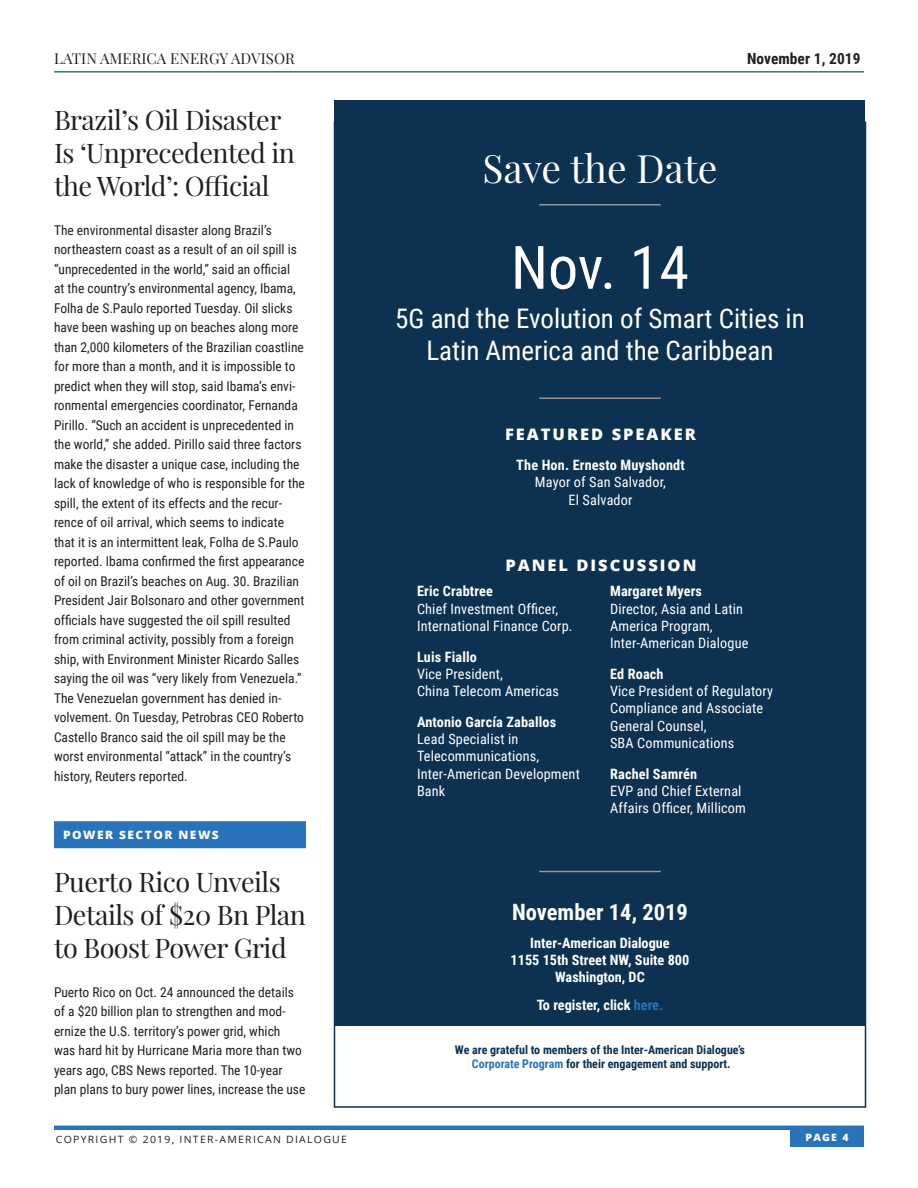
<style>
.page{position:relative;width:918px;height:1188px;background:#fff}
.page>*{position:absolute;margin:0;border:0;box-sizing:border-box;transform-origin:0 0}
.Subscriber_Notice{font:60px "Roboto Condensed";color:#fff}
.Subscriber_Notice_He{font:39px "Playfair Display";color:#fff}
.Subhead_18pt{font:27px/33px "Playfair Display";letter-spacing:-.02em;color:#231f20}
.Subscriber_Notice-2{font:27px/32.4px "Roboto Condensed";color:#fff;text-align:center}
.Subscriber_Notice-3{font:700 22.5px "Roboto Condensed";color:#fff}
.Subscriber_Notice-4{font:800 15.9px "Open Sans";letter-spacing:.12em;color:#fff;scale:1.04 1}
.t1{font:700 15.3px "Roboto Condensed";letter-spacing:.005em;color:#231f20}
.t2{font:15px "Playfair Display";letter-spacing:.005em;color:#231f20}
.Board_Memeber_Text{font:14.25px/17.2px "Roboto Condensed";letter-spacing:.01em;color:#fff}
.Subscriber_Notice-5{font:14.25px/17.2px "Roboto Condensed";letter-spacing:.01em;color:#fff;text-align:center}
.Board_Memeber_Text-2{font:700 14.25px/17.2px "Roboto Condensed";color:#fff;text-align:center}
.Main_Body_Text{font:13.5px/19.5px "Roboto Condensed";color:#231f20}
.Subscriber_Notice-6{font:700 12px/14.4px "Roboto Condensed";color:#0c3151;text-align:center}
.Sections_-_with_Ener{font:800 11.55px "Open Sans";letter-spacing:.12em;color:#fff;scale:1.04 1}
.t3{font:10.05px "Open Sans";letter-spacing:.12em;color:#231f20;scale:1.04 1}
.t4{font:800 10.05px "Open Sans";color:#fff;scale:1.04 1}
.s1{font-weight:700}
.s2{color:#2873ba}
</style>
<div class="page">
<hr style="left:54px;top:1126px;width:810px;height:4px;background:#2873ba">
<div style="left:790px;top:1129px;width:74px;height:18px;background:#2873ba"></div>
<hr style="left:54px;top:71px;width:810px;height:2px;background:#2873ba">
<div style="left:54px;top:821px;width:252px;height:27px;background:#2873ba"></div>
<div style="left:334px;top:100px;width:532px;height:925px;background:#0c3151"></div>
<hr style="left:539px;top:204px;width:122px;height:2px;background:#939598">
<hr style="left:539px;top:398px;width:122px;height:1px;background:#939598">
<hr style="left:539px;top:871px;width:122px;height:1px;background:#939598">
<p class="t2" style="left:54px;top:49px;width:242px">LATIN AMERICA ENERGY ADVISOR</p>
<p class="t1" style="left:747px;top:47px;width:115px">November 1, 2019</p>
<p class="Subhead_18pt" style="left:54px;top:103px;width:243px">Brazil’s Oil Disaster<br>Is ‘Unprecedented in the World’: Official</p>
<p class="Main_Body_Text" style="left:54px;top:220px;width:252px">The environmental disaster along Brazil’s northeastern coast as a result of an oil spill is “unprecedented in the world,” said an official<br>at the country’s environmental agency, Ibama, Folha de S.Paulo reported Tuesday. Oil slicks have been washing up on beaches along more than 2,000 kilometers of the Brazilian coastline for more than a month, and it is impossible to predict when they will stop, said Ibama’s envi&shy;ronmental emergencies coordinator, Fernanda Pirillo. “Such an accident is unprecedented in the world,” she added. Pirillo said three factors make the disaster a unique case, including the lack of knowledge of who is responsible for the spill, the extent of its effects and the recur&shy;rence of oil arrival, which seems to indicate that it is an intermittent leak, Folha de S.Paulo reported. Ibama confirmed the first appearance of oil on Brazil’s beaches on Aug. 30. Brazilian President Jair Bolsonaro and other government officials have suggested the oil spill resulted from criminal activity, possibly from a foreign ship, with Environment Minister Ricardo Salles saying the oil was “very likely from Venezuela.” The Venezuelan government has denied in&shy;volvement. On Tuesday, Petrobras CEO Roberto Castello Branco said the oil spill may be the worst environmental “attack” in the country’s history, Reuters reported.</p>
<p class="Sections_-_with_Ener" style="left:63px;top:826px;width:151px">POWER SECTOR NEWS</p>
<p class="Subhead_18pt" style="left:54px;top:865px;width:253px">Puerto Rico Unveils<br>Details of $20 Bn Plan to Boost Power Grid</p>
<p class="Main_Body_Text" style="left:54px;top:982px;width:253px">Puerto Rico on Oct. 24 announced the details of a $20 billion plan to strengthen and mod&shy;ernize the U.S. territory’s power grid, which<br>was hard hit by Hurricane Maria more than two years ago, CBS News reported. The 10-year plan plans to bury power lines, increase the use</p>
<p class="Subscriber_Notice_He" style="left:482px;top:144px;width:237px">Save the Date</p>
<p class="Subscriber_Notice" style="left:511px;top:225px;width:180px">Nov. 14</p>
<p class="Subscriber_Notice-2" style="left:395px;top:301px;width:411px">5G and the Evolution of Smart Cities in<br>Latin America and the Caribbean</p>
<p class="Subscriber_Notice-4" style="left:505px;top:422px;width:185px">FEATURED SPEAKER</p>
<p class="Subscriber_Notice-5" style="left:516px;top:456px;width:170px"><span class="s1">The Hon. Ernesto Muyshondt<br></span>Mayor of San Salvador,<br>El Salvador</p>
<p class="Subscriber_Notice-4" style="left:505px;top:554px;width:185px">PANEL DISCUSSION</p>
<p class="Subscriber_Notice-5" style="left:417px;top:582px;width:157px;text-align:left"><span class="s1">Eric Crabtree<br></span>Chief Investment Officer,<br>International Finance Corp.</p>
<p class="Board_Memeber_Text" style="left:417px;top:647px;width:144px"><span class="s1">Luis Fiallo<br></span>Vice President,<br>China Telecom Americas</p>
<p class="Board_Memeber_Text" style="left:417px;top:713px;width:164px"><span class="s1">Antonio García Zaballos<br></span>Lead Specialist in<br>Telecommunications,<br>Inter-American Development<br>Bank</p>
<p class="Board_Memeber_Text" style="left:610px;top:582px;width:140px"><span class="s1">Margaret Myers<br></span>Director, Asia and Latin<br>America Program,<br>Inter-American Dialogue</p>
<p class="Board_Memeber_Text" style="left:610px;top:665px;width:165px"><span class="s1">Ed Roach<br></span>Vice President of Regulatory<br>Compliance and Associate<br>General Counsel,<br>SBA Communications</p>
<p class="Board_Memeber_Text" style="left:610px;top:764px;width:137px"><span class="s1">Rachel Samrén<br></span>EVP and Chief External<br>Affairs Officer, Millicom</p>
<p class="Subscriber_Notice-3" style="left:512px;top:896px;width:177px">November 14, 2019</p>
<p class="Board_Memeber_Text-2" style="left:511px;top:934px;width:180px">Inter-American Dialogue<br>1155 15th Street NW, Suite 800<br>Washington, DC</p>
<p class="Board_Memeber_Text-2" style="left:537px;top:996px;width:128px">To register, click <span class="s2">here.</span></p>
<p class="Subscriber_Notice-6" style="left:455px;top:1042px;width:292px">We are grateful to members of the Inter-American Dialogue’s<br><span class="s2">Corporate Program</span> for their engagement and support.</p>
<p class="t3" style="left:56px;top:1132px;width:281px">COPYRIGHT © 2019, INTER-AMERICAN DIALOGUE</p>
<p class="t4" style="left:806px;top:1129px;width:43px">PAGE 4</p>
</div>
